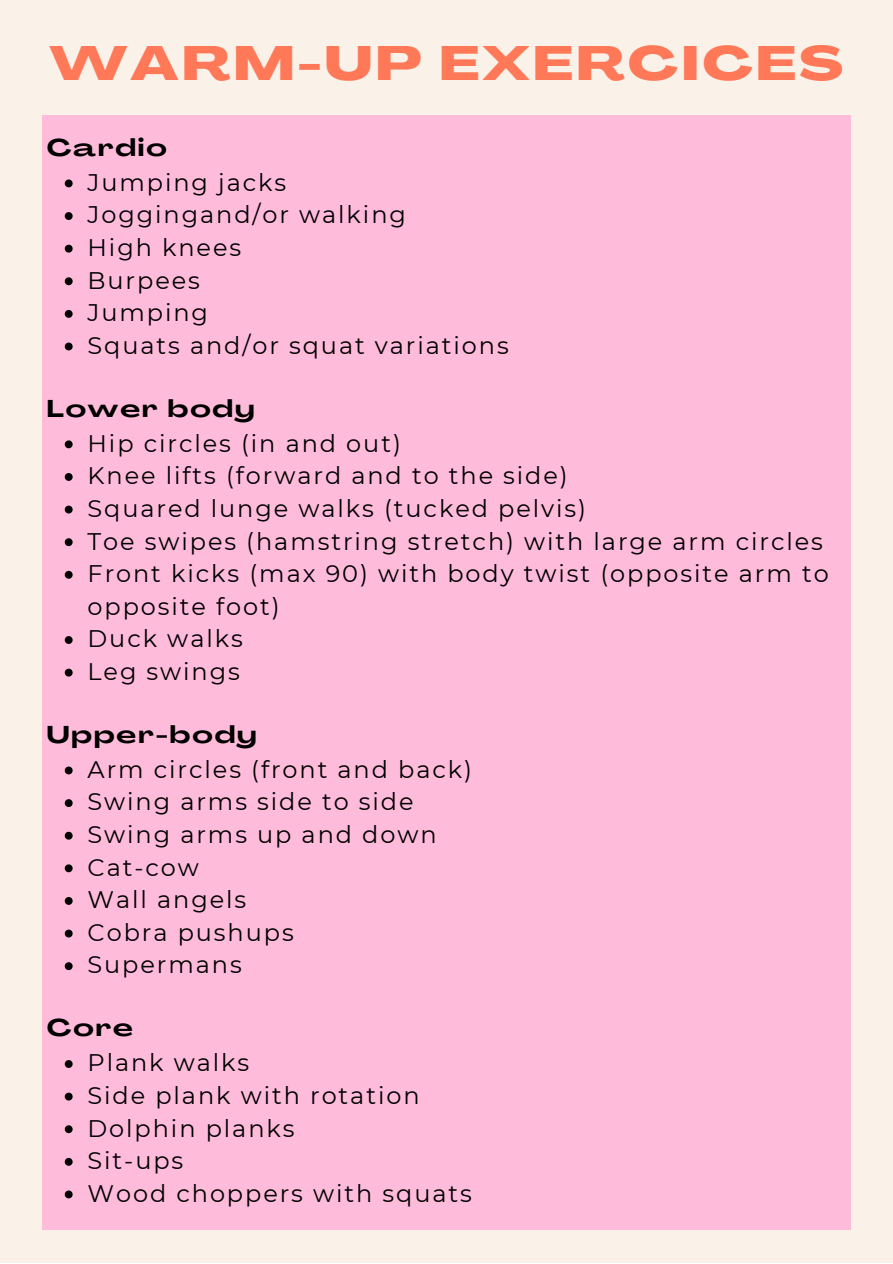
<style>
.page{position:relative;width:893px;height:1264px;background:#fff}
.page>*{position:absolute;margin:0;border:0;box-sizing:border-box;transform-origin:0 0}
.t1{font:800 47.4px "Agrandir Grand";letter-spacing:.07em;color:#ff7958}
.t2{font:24px/32.5px "Montserrat";letter-spacing:.08em;color:#000}
.t3{font:700 24px "Agrandir Grand";letter-spacing:.08em;color:#000}
</style>
<div class="page">
<div style="left:0;top:0;width:892px;height:1262px;background:#faf2e9"></div>
<div style="left:42px;top:115px;width:808px;height:1115px;background:#ffbbda"></div>
<svg style="left:65px;top:179px;width:8px;height:8px"></svg>
<svg style="left:65px;top:212px;width:8px;height:8px"></svg>
<svg style="left:65px;top:245px;width:8px;height:7px"></svg>
<svg style="left:65px;top:277px;width:8px;height:8px"></svg>
<svg style="left:65px;top:310px;width:8px;height:8px"></svg>
<svg style="left:65px;top:342px;width:8px;height:8px"></svg>
<svg style="left:65px;top:440px;width:8px;height:8px"></svg>
<svg style="left:65px;top:473px;width:8px;height:8px"></svg>
<svg style="left:65px;top:505px;width:8px;height:8px"></svg>
<svg style="left:65px;top:538px;width:8px;height:8px"></svg>
<svg style="left:65px;top:571px;width:8px;height:7px"></svg>
<svg style="left:65px;top:636px;width:8px;height:8px"></svg>
<svg style="left:65px;top:668px;width:8px;height:8px"></svg>
<svg style="left:65px;top:766px;width:8px;height:8px"></svg>
<svg style="left:65px;top:799px;width:8px;height:8px"></svg>
<svg style="left:65px;top:831px;width:8px;height:8px"></svg>
<svg style="left:65px;top:864px;width:8px;height:8px"></svg>
<svg style="left:65px;top:897px;width:8px;height:7px"></svg>
<svg style="left:65px;top:929px;width:8px;height:8px"></svg>
<svg style="left:65px;top:962px;width:8px;height:8px"></svg>
<svg style="left:65px;top:1060px;width:8px;height:7px"></svg>
<svg style="left:65px;top:1092px;width:8px;height:8px"></svg>
<svg style="left:65px;top:1125px;width:8px;height:8px"></svg>
<svg style="left:65px;top:1157px;width:8px;height:8px"></svg>
<svg style="left:65px;top:1190px;width:8px;height:8px"></svg>
<p class="t1" style="left:49px;top:44px;width:795px">WARM-UP EXERCICES</p>
<p class="t3" style="left:47px;top:138px;width:121px">Cardio</p>
<p class="t2" style="left:88px;top:166px;width:200px">Jumping jacks</p>
<p class="t2" style="left:88px;top:198px;width:320px">Joggingand/or walking</p>
<p class="t2" style="left:88px;top:231px;width:155px">High knees</p>
<p class="t2" style="left:88px;top:264px;width:114px">Burpees</p>
<p class="t2" style="left:88px;top:296px;width:122px">Jumping</p>
<p class="t2" style="left:88px;top:329px;width:423px">Squats and/or squat variations</p>
<p class="t3" style="left:47px;top:399px;width:209px">Lower body</p>
<p class="t2" style="left:88px;top:427px;width:315px">Hip circles (in and out)</p>
<p class="t2" style="left:88px;top:459px;width:481px">Knee lifts (forward and to the side)</p>
<p class="t2" style="left:88px;top:492px;width:500px">Squared lunge walks (tucked pelvis)</p>
<p class="t2" style="left:88px;top:524px;width:737px">Toe swipes (hamstring stretch) with large arm circles</p>
<p class="t2" style="left:88px;top:557px;width:742px">Front kicks (max 90) with body twist (opposite arm to opposite foot)</p>
<p class="t2" style="left:88px;top:622px;width:157px">Duck walks</p>
<p class="t2" style="left:88px;top:655px;width:154px">Leg swings</p>
<p class="t3" style="left:47px;top:725px;width:211px">Upper-body</p>
<p class="t2" style="left:88px;top:753px;width:386px">Arm circles (front and back)</p>
<p class="t2" style="left:88px;top:785px;width:327px">Swing arms side to side</p>
<p class="t2" style="left:88px;top:818px;width:350px">Swing arms up and down</p>
<p class="t2" style="left:88px;top:850px;width:113px">Cat-cow</p>
<p class="t2" style="left:88px;top:883px;width:160px">Wall angels</p>
<p class="t2" style="left:88px;top:916px;width:208px">Cobra pushups</p>
<p class="t2" style="left:88px;top:948px;width:156px">Supermans</p>
<p class="t3" style="left:47px;top:1018px;width:88px">Core</p>
<p class="t2" style="left:88px;top:1046px;width:163px">Plank walks</p>
<p class="t2" style="left:88px;top:1079px;width:333px">Side plank with rotation</p>
<p class="t2" style="left:88px;top:1111px;width:208px">Dolphin planks</p>
<p class="t2" style="left:88px;top:1144px;width:97px">Sit-ups</p>
<p class="t2" style="left:88px;top:1176px;width:386px">Wood choppers with squats</p>
</div>
